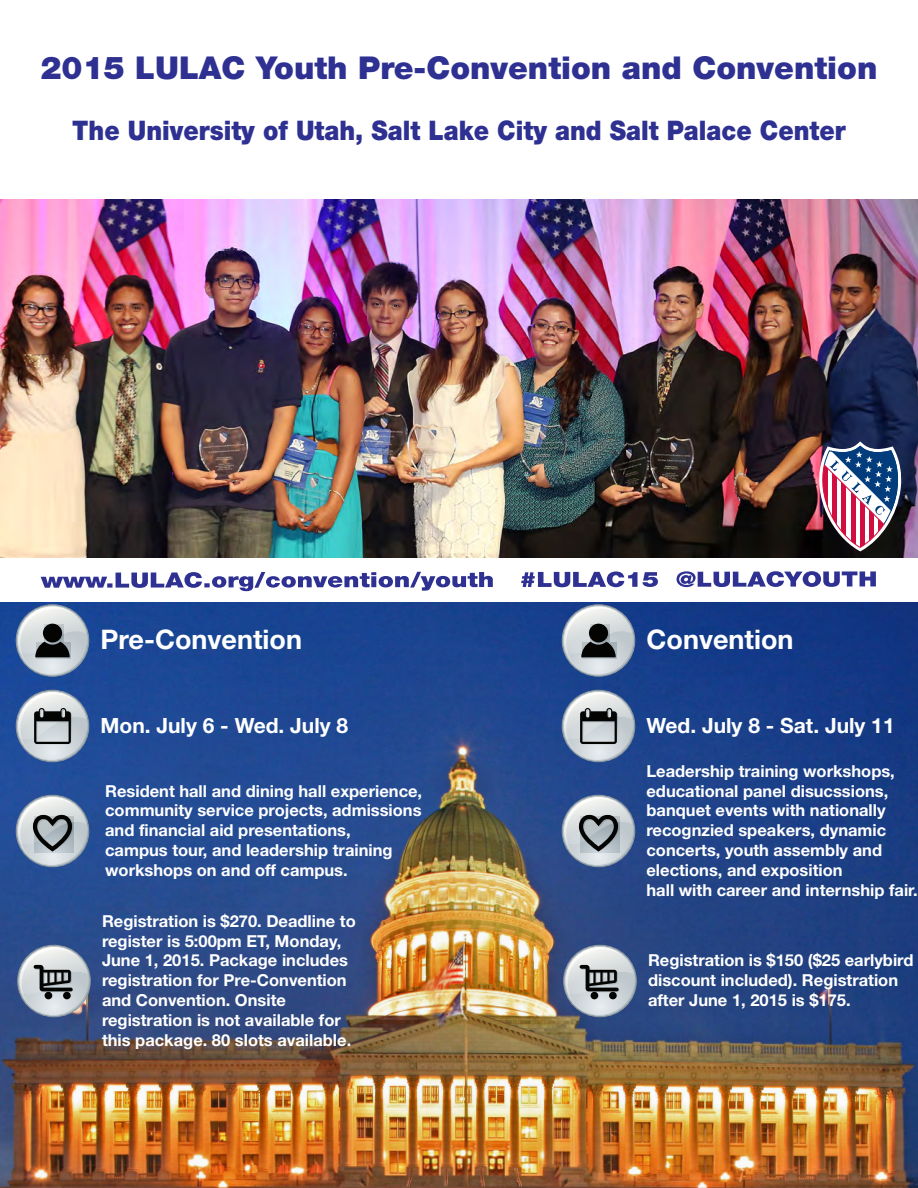
<style>
.page{position:relative;width:918px;height:1188px;background:#fff}
.page>*{position:absolute;margin:0;border:0;box-sizing:border-box;transform-origin:0 0}
.t1{font:900 31.5px "Helvetica Neue";color:#2e3092}
.t2{font:900 27px "Helvetica Neue";color:#2e3092;scale:.9 1}
.t3{font:700 27px "Helvetica Neue";color:#fff}
.t4{font:700 21px "Helvetica Neue";color:#fff}
.t5{font:700 16.5px/19.8px "Helvetica Neue";color:#fff}
</style>
<div class="page">
<img style="left:0;top:602px;width:918px;height:586px">
<img style="left:0;top:199px;width:918px;height:359px">
<svg style="left:41px;top:572px;width:452px;height:19px"></svg>
<svg style="left:521px;top:571px;width:137px;height:16px"></svg>
<svg style="left:677px;top:571px;width:199px;height:16px"></svg>
<svg style="left:16px;top:690px;width:73px;height:72px;background:#97a5b7"></svg>
<svg style="left:16px;top:795px;width:73px;height:72px;background:#95a2b4"></svg>
<svg style="left:17px;top:945px;width:74px;height:72px;background:#9da6b3"></svg>
<div style="left:45px;top:992px;width:7px;height:7px;background:#040503;border-radius:50%"></div>
<div style="left:63px;top:992px;width:8px;height:7px;background:#040503;border-radius:50%"></div>
<svg style="left:16px;top:604px;width:73px;height:73px;background:#8c9aad"></svg>
<svg style="left:562px;top:690px;width:73px;height:72px;background:#97a3b4"></svg>
<svg style="left:562px;top:795px;width:73px;height:72px;background:#95a1b1"></svg>
<svg style="left:563px;top:945px;width:74px;height:72px;background:#9aa4b2"></svg>
<div style="left:591px;top:992px;width:7px;height:7px;background:#040503;border-radius:50%"></div>
<div style="left:609px;top:992px;width:8px;height:7px;background:#040503;border-radius:50%"></div>
<svg style="left:562px;top:604px;width:73px;height:73px;background:#8b98ab"></svg>
<svg style="left:819px;top:441px;width:82px;height:110px"></svg>
<hr style="left:842px;top:482px;width:4px;height:55px;background:#d10e40">
<svg style="left:879px;top:519px;width:4px;height:12px"></svg>
<div style="left:869px;top:510px;width:5px;height:30px;background:#d10e40"></div>
<div style="left:860px;top:500px;width:5px;height:47px;background:#d10e40"></div>
<div style="left:851px;top:491px;width:5px;height:54px;background:#d10e40"></div>
<div style="left:832px;top:473px;width:5px;height:52px;background:#d10e40"></div>
<svg style="left:823px;top:466px;width:5px;height:41px"></svg>
<h1 class="t1" style="left:41px;top:49px;width:838px">2015 LULAC Youth Pre-Convention and Convention</h1>
<h2 class="t2" style="left:72px;top:115px;width:861px">The University of Utah, Salt Lake City and Salt Palace Center</h2>
<h2 class="t3" style="left:100px;top:623px;width:203px">Pre-Convention</h2>
<p class="t4" style="left:100px;top:712px;width:249px">Mon. July 6 - Wed. July 8</p>
<p class="t5" style="left:105px;top:781px;width:319px">Resident hall and dining hall experience, community service projects, admissions and financial aid presentations,<br>campus tour, and leadership training workshops on and off campus.</p>
<p class="t5" style="left:102px;top:911px;width:255px">Registration is $270. Deadline to register is 5:00pm ET, Monday,<br>June 1, 2015. Package includes registration for Pre-Convention and Convention. Onsite registration is not available for this package. 80 slots available.</p>
<h2 class="t3" style="left:646px;top:623px;width:149px">Convention</h2>
<p class="t4" style="left:646px;top:712px;width:250px">Wed. July 8 - Sat. July 11</p>
<p class="t5" style="left:646px;top:761px;width:273px">Leadership training workshops, educational panel disucssions, banquet events with nationally recognzied speakers, dynamic concerts, youth assembly and elections, and exposition<br>hall with career and internship fair.</p>
<p class="t5" style="left:648px;top:950px;width:267px">Registration is $150 ($25 earlybird discount included). Registration after June 1, 2015 is $175.</p>
</div>
